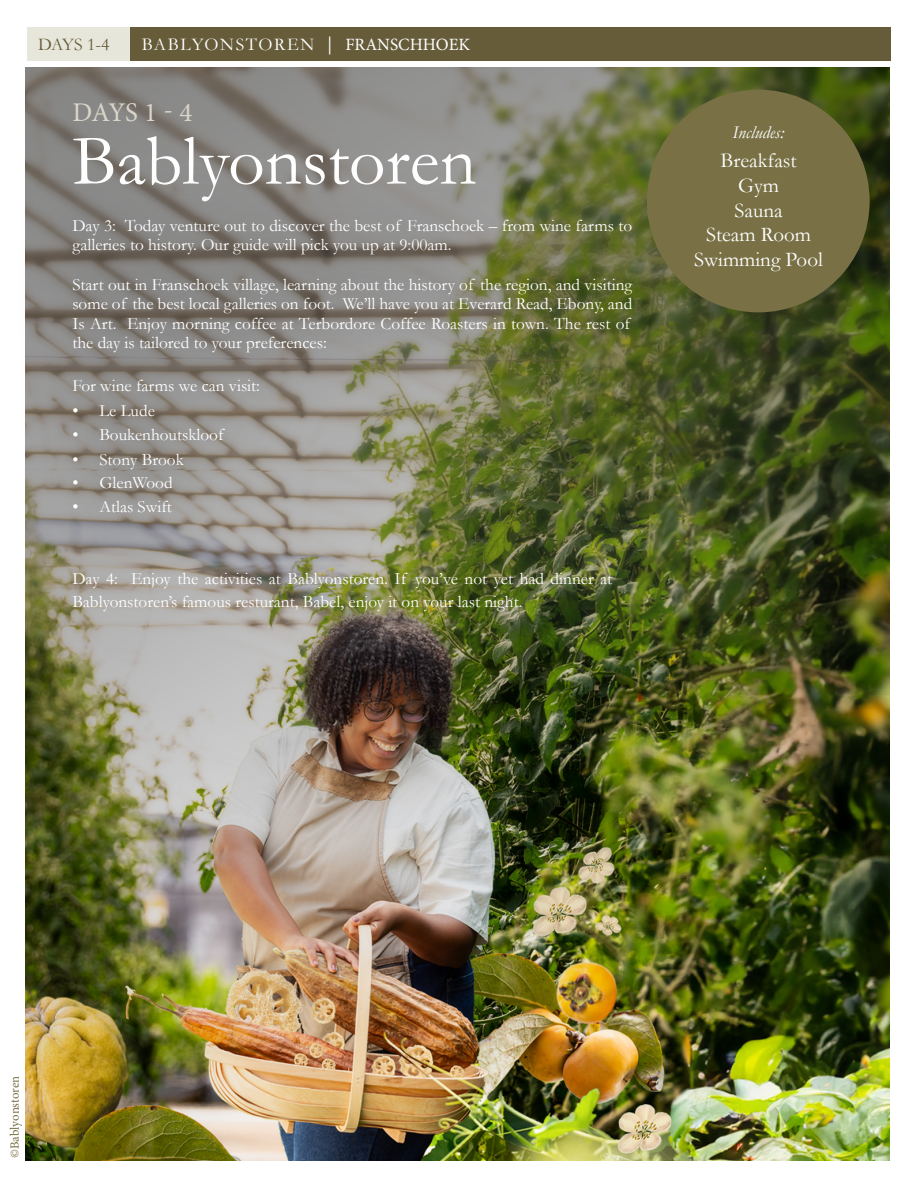
<style>
.page{position:relative;width:918px;height:1188px;background:#fff}
.page>*{position:absolute;margin:0;border:0;box-sizing:border-box;transform-origin:0 0}
.t1{font:72px "Garamond";color:#fff}
.t2{font:27px "Minion Pro";color:#dad5c9}
.t3{font:21px/24.8px "Garamond";color:#fff;text-align:center}
.t4{font:18px "Garamond";letter-spacing:.09em;color:#fff}
.t5{font:italic 18px "Garamond";color:#fff}
.t6{font:18px "Garamond";color:#665c3a}
.t7{font:17.25px/19.5px "Garamond";color:#fff}
.t8{font:12.75px "Minion Pro";letter-spacing:-.005em;color:#797145}
.s1{font-family:"Minion Pro"}
.s2{font-family:"Minion Pro";font-size:17.25px}
</style>
<div class="page">
<img style="left:26px;top:68px;width:864px;height:1093px">
<div style="left:27px;top:27px;width:864px;height:34px;background:#665c3a"></div>
<div style="left:27px;top:27px;width:103px;height:34px;background:#e7e6da"></div>
<svg style="left:25px;top:165px;width:661px;height:403px;background:#7e7f69"></svg>
<div style="left:647px;top:90px;width:223px;height:222px;background:#797145;border-radius:50%"></div>
<p class="t6" style="left:38px;top:33px;width:73px">DAYS 1-4</p>
<p class="t4" style="left:142px;top:33px;width:330px">BABLYONSTOREN <span class="s1">|</span> <span class="s2">FRANSCHHOEK</span></p>
<h2 class="t2" style="left:72px;top:94px;width:122px">DAYS 1 - 4</h2>
<h1 class="t1" style="left:72px;top:113px;width:405px">Bablyonstoren</h1>
<p class="t7" style="left:72px;top:215px;width:561px">Day 3: Today venture out to discover the best of Franschoek – from wine farms to galleries to history. Our guide will pick you up at 9:00am.</p>
<p class="t7" style="left:72px;top:274px;width:562px">Start out in Franschoek village, learning about the history of the region, and visiting some of the best local galleries on foot. We’ll have you at Everard Read, Ebony, and Is Art. Enjoy morning coffee at Terbordore Coffee Roasters in town. The rest of the day is tailored to your preferences:</p>
<p class="t7" style="left:72px;top:375px;width:189px">For wine farms we can visit:</p>
<p class="t7" style="left:72px;top:400px;width:84px">• Le Lude</p>
<p class="t7" style="left:72px;top:425px;width:153px">• Boukenhoutskloof</p>
<p class="t7" style="left:72px;top:450px;width:113px">• Stony Brook</p>
<p class="t7" style="left:72px;top:473px;width:102px">• GlenWood</p>
<p class="t7" style="left:72px;top:496px;width:101px">• Atlas Swift</p>
<p class="t7" style="left:72px;top:567px;width:542px;line-height:22.5px">Day 4: Enjoy the activities at Bablyonstoren. If you’ve not yet had dinner at<br>Bablyonstoren’s famous resturant, Babel, enjoy it on your last night.</p>
<p class="t5" style="left:732px;top:120px;width:53px">Includes:</p>
<p class="t3" style="left:694px;top:148px;width:130px">Breakfast<br>Gym<br>Sauna<br>Steam Room<br>Swimming Pool</p>
<p class="t8" style="left:6px;top:1158px;width:84px;rotate:-90deg">©Bablyonstoren</p>
</div>
